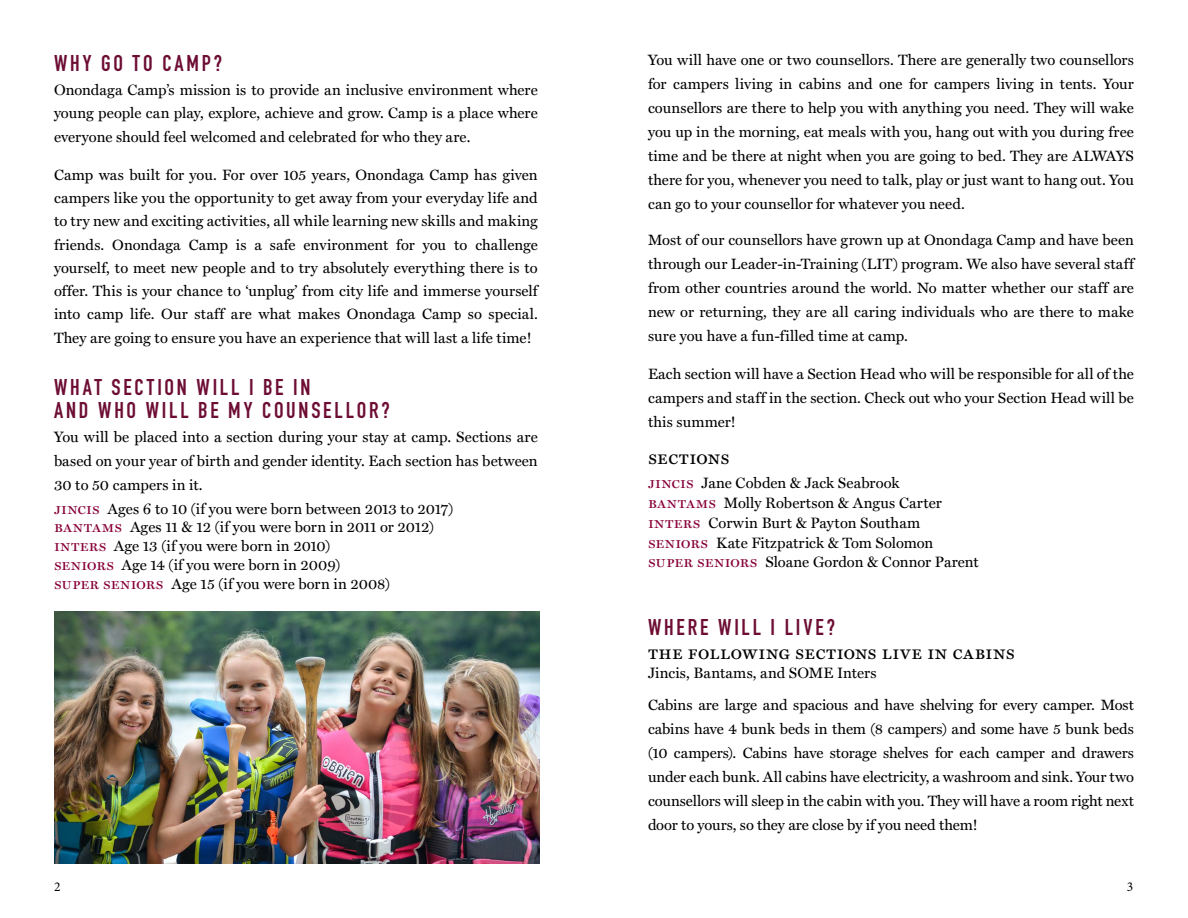
<style>
.page{position:relative;width:1188px;height:918px;background:#fff}
.page>*{position:absolute;margin:0;border:0;box-sizing:border-box;transform-origin:0 0}
.t1{font:22.5px/22.5px "DIN Engschrift Std";letter-spacing:.13em;color:#6d0d34}
.t2{font:19.5px "Miller Text SC";letter-spacing:.015em;color:#000}
.t3{font:15px/24px "Miller Text";letter-spacing:.005em;color:#000;text-align:justify}
.t4{font:15px/19.8px "Miller Text Roman";color:#000}
.t5{font:13.5px "Minion Pro";color:#000}
.s1{font-family:"Miller Display SC";font-size:16.5px;color:#870038}
</style>
<div class="page">
<img style="left:54px;top:611px;width:486px;height:253px">
<h1 class="t1" style="left:54px;top:52px;width:170px">WHY GO TO CAMP?</h1>
<p class="t4" style="left:54px;top:78px;width:485px;line-height:23.7px;text-align:justify">Onondaga Camp’s mission is to provide an inclusive environment where young people can play, explore, achieve and grow. Camp is a place where everyone should feel welcomed and celebrated for who they are.</p>
<p class="t3" style="left:54px;top:163px;width:485px;line-height:23.2px">Camp was built for you. For over 105 years, Onondaga Camp has given campers like you the opportunity to get away from your everyday life and to try new and exciting activities, all while learning new skills and making friends. Onondaga Camp is a safe environment for you to challenge yourself, to meet new people and to try absolutely everything there is to offer. This is your chance to ‘unplug’ from city life and immerse yourself into camp life. Our staff are what makes Onondaga Camp so special.<br>They are going to ensure you have an experience that will last a life time!</p>
<h1 class="t1" style="left:54px;top:376px;width:337px">WHAT SECTION WILL I BE IN<br>AND WHO WILL BE MY COUNSELLOR?</h1>
<p class="t4" style="left:54px;top:424px;width:485px;line-height:24px">You will be placed into a section during your stay at camp. Sections are based on your year of birth and gender identity. Each section has between 30 to 50 campers in it.<br><span class="s1">jincis</span> Ages 6 to 10 (if you were born between 2013 to 2017)</p>
<p class="t4" style="left:54px;top:518px;width:382px;line-height:18.8px"><span class="s1">bantams</span> Ages 11 &amp; 12 (if you were born in 2011 or 2012) <span class="s1">inters</span> Age 13 (if you were born in 2010)<br><span class="s1">seniors</span> Age 14 (if you were born in 2009)<br><span class="s1">super seniors</span> Age 15 (if you were born in 2008)</p>
<p class="t5" style="left:54px;top:878px;width:8px">2</p>
<p class="t3" style="left:648px;top:48px;width:488px">You will have one or two counsellors. There are generally two counsellors for campers living in cabins and one for campers living in tents. Your counsellors are there to help you with anything you need. They will wake you up in the morning, eat meals with you, hang out with you during free time and be there at night when you are going to bed. They are ALWAYS there for you, whenever you need to talk, play or just want to hang out. You can go to your counsellor for whatever you need.</p>
<p class="t3" style="left:648px;top:228px;width:488px">Most of our counsellors have grown up at Onondaga Camp and have been through our Leader-in-Training (LIT) program. We also have several staff from other countries around the world. No matter whether our staff are new or returning, they are all caring individuals who are there to make sure you have a fun-filled time at camp.</p>
<p class="t3" style="left:648px;top:361px;width:488px">Each section will have a Section Head who will be responsible for all of the campers and staff in the section. Check out who your Section Head will be this summer!</p>
<h2 class="t2" style="left:648px;top:446px;width:83px">sections</h2>
<p class="t4" style="left:648px;top:473px;width:332px"><span class="s1">jincis</span> Jane Cobden &amp; Jack Seabrook<br><span class="s1">bantams</span> Molly Robertson &amp; Angus Carter <span class="s1">inters</span> Corwin Burt &amp; Payton Southam <span class="s1">seniors</span> Kate Fitzpatrick &amp; Tom Solomon <span class="s1">super seniors</span> Sloane Gordon &amp; Connor Parent</p>
<h1 class="t1" style="left:648px;top:616px;width:189px">WHERE WILL I LIVE?</h1>
<h2 class="t2" style="left:648px;top:641px;width:368px">the following sections live in cabins</h2>
<p class="t4" style="left:648px;top:663px;width:230px">Jincis, Bantams, and SOME Inters</p>
<p class="t3" style="left:648px;top:693px;width:488px">Cabins are large and spacious and have shelving for every camper. Most cabins have 4 bunk beds in them (8 campers) and some have 5 bunk beds (10 campers). Cabins have storage shelves for each camper and drawers under each bunk. All cabins have electricity, a washroom and sink. Your two counsellors will sleep in the cabin with you. They will have a room right next door to yours, so they are close by if you need them!</p>
<p class="t5" style="left:1127px;top:878px;width:8px">3</p>
</div>
